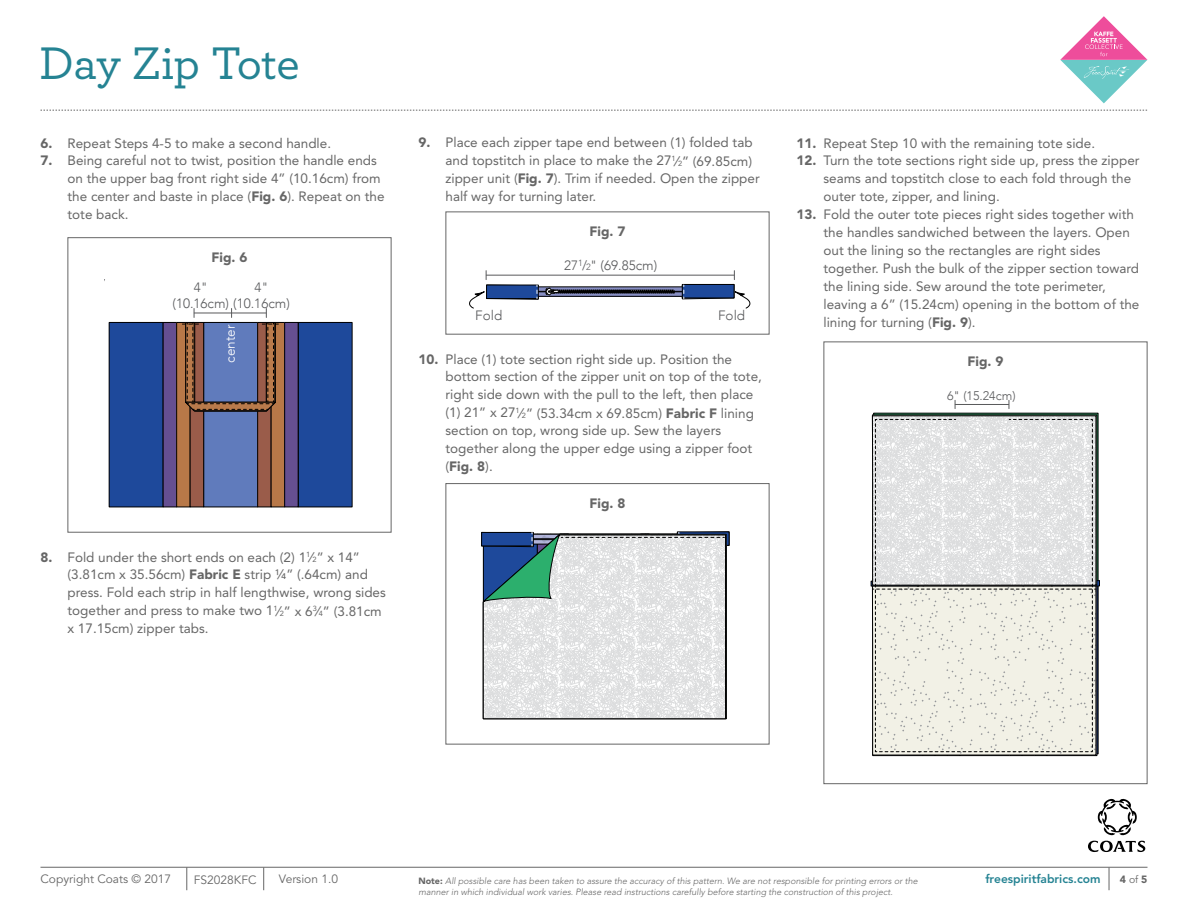
<style>
.page{position:relative;width:1188px;height:918px;background:#fff}
.page>*{position:absolute;margin:0;border:0;box-sizing:border-box;transform-origin:0 0}
.t1{font:500 48px "Archer";letter-spacing:-.015em;color:#258393}
.t2{font:13.5px/18px "Avenir LT Std";color:#666}
.t3{font:300 13.5px/16.2px "Avenir";color:#58595b}
.t4{font:900 13.5px "Avenir LT Std";color:#666}
.t5{font:300 13.5px "Avenir";color:#fff}
.t6{font:300 12.45px "Avenir";color:#58595b}
.t7{font:12px "Avenir LT Std";color:#666}
.t8{font:800 12px "Avenir LT Std";color:#258393}
.t9{font:900 10.5px "Avenir LT Std";color:#666}
.t10{font:italic 300 9px "Avenir LT Std";color:#666}
.s1{font-weight:900}
.s2{font-size:7.35px}
.s3{font-size:9px}
.s4{font-weight:900;font-style:normal}
.s5{font-weight:400}
</style>
<div class="page">
<svg style="left:40px;top:110px;width:1108px;height:1px"></svg>
<svg style="left:1109px;top:868px;width:1px;height:22px"></svg>
<svg style="left:187px;top:868px;width:1px;height:22px"></svg>
<svg style="left:263px;top:868px;width:1px;height:22px"></svg>
<hr style="left:40px;top:867px;width:1108px;height:1px;background:#666">
<svg style="left:1060px;top:16px;width:87px;height:87px"></svg>
<svg style="left:1088px;top:799px;width:57px;height:53px"></svg>
<div style="left:204px;top:322px;width:54px;height:185px;background:#607bbc"></div>
<div style="left:298px;top:322px;width:54px;height:185px;background:#1e499b"></div>
<div style="left:258px;top:322px;width:13px;height:185px;background:#9a5c4a"></div>
<div style="left:257px;top:322px;width:15px;height:185px;border:1px solid #000"></div>
<div style="left:271px;top:322px;width:14px;height:185px;background:#b87848"></div>
<div style="left:285px;top:322px;width:13px;height:185px;background:#654f91"></div>
<div style="left:284px;top:322px;width:15px;height:185px;border:1px solid #000"></div>
<div style="left:109px;top:322px;width:54px;height:185px;background:#1e499b"></div>
<div style="left:109px;top:322px;width:55px;height:185px;border:1px solid #000"></div>
<div style="left:163px;top:322px;width:14px;height:185px;background:#654f91"></div>
<div style="left:163px;top:322px;width:14px;height:185px;border:1px solid #000"></div>
<div style="left:177px;top:322px;width:13px;height:185px;background:#b87848"></div>
<div style="left:176px;top:322px;width:15px;height:185px;border:1px solid #000"></div>
<div style="left:190px;top:322px;width:14px;height:185px;background:#9a5c4a"></div>
<div style="left:190px;top:322px;width:14px;height:185px;border:1px solid #000"></div>
<svg style="left:182px;top:308px;width:96px;height:104px"></svg>
<div style="left:68px;top:237px;width:324px;height:296px;border:1px solid #666"></div>
<svg style="left:537px;top:287px;width:146px;height:4px"></svg>
<hr style="left:537px;top:292px;width:146px;height:4px;background:#878ec3">
<div style="left:536px;top:291px;width:147px;height:6px;border:1px solid #000"></div>
<hr style="left:486px;top:275px;width:248px;height:1px;background:#58595b">
<svg style="left:546px;top:288px;width:128px;height:7px"></svg>
<svg style="left:469px;top:271px;width:70px;height:38px"></svg>
<svg style="left:682px;top:271px;width:69px;height:38px"></svg>
<div style="left:446px;top:212px;width:324px;height:123px;border:1px solid #666"></div>
<svg style="left:482px;top:624px;width:244px;height:96px"></svg>
<svg style="left:481px;top:531px;width:249px;height:93px"></svg>
<div style="left:446px;top:483px;width:324px;height:262px;border:1px solid #666"></div>
<div style="left:871px;top:581px;width:48px;height:5px;border:1px solid #000"></div>
<div style="left:1051px;top:580px;width:49px;height:6px;border:1px solid #000"></div>
<svg style="left:872px;top:400px;width:227px;height:356px;background:#dfe0db"></svg>
<div style="left:824px;top:342px;width:324px;height:442px;border:1px solid #666"></div>
<h1 class="t1" style="left:39px;top:28px;width:262px">Day Zip Tote</h1>
<p class="t2" style="left:40px;top:134px;width:292px"><span class="s1">6.</span> Repeat Steps 4-5 to make a second handle.</p>
<p class="t2" style="left:68px;top:152px;width:319px;text-indent:-27px"><span class="s1">7.</span> Being careful not to twist, position the handle ends on the upper bag front right side 4” (10.16cm) from the center and baste in place (<span class="s1">Fig. 6</span>). Repeat on the tote back.</p>
<p class="t4" style="left:212px;top:249px;width:38px">Fig. 6</p>
<p class="t3" style="left:173px;top:279px;width:119px;text-indent:21px">4"<br>(10.16cm) (10.16cm)</p>
<p class="t3" style="left:255px;top:279px;width:16px">4"</p>
<p class="t5" style="left:222px;top:363px;width:40px;rotate:-90deg">center</p>
<p class="t2" style="left:67px;top:548px;width:320px;text-indent:-27px"><span class="s1">8.</span> Fold under the short ends on each (2) 1<sup>1</sup>⁄<span class="s2">2</span>” x 14” (3.81cm x 35.56cm) <span class="s1">Fabric E</span> strip ¼” (.64cm) and press. Fold each strip in half lengthwise, wrong sides together and press to make two 1<sup>1</sup>⁄<span class="s2">2</span>” x 6<sup>3</sup>⁄<span class="s2">4</span>” (3.81cm x 17.15cm) zipper tabs.</p>
<p class="t2" style="left:445px;top:134px;width:316px;text-indent:-27px"><span class="s1">9.</span> Place each zipper tape end between (1) folded tab and topstitch in place to make the 27<sup>1</sup>⁄<span class="s2">2</span>” (69.85cm) zipper unit (<span class="s1">Fig. 7</span>). Trim if needed. Open the zipper half way for turning later.</p>
<p class="t4" style="left:590px;top:223px;width:38px">Fig. 7</p>
<p class="t3" style="left:564px;top:257px;width:95px">27<sup>1</sup>/<span class="s3">2</span>" (69.85cm)</p>
<p class="t3" style="left:475px;top:308px;width:29px">Fold</p>
<p class="t3" style="left:718px;top:308px;width:29px">Fold</p>
<p class="t2" style="left:445px;top:350px;width:318px;text-indent:-27px"><span class="s1">10.</span> Place (1) tote section right side up. Position the bottom section of the zipper unit on top of the tote, right side down with the pull to the left, then place (1) 21” x 27<sup>1</sup>⁄<span class="s2">2</span>” (53.34cm x 69.85cm) <span class="s1">Fabric F</span> lining section on top, wrong side up. Sew the layers together along the upper edge using a zipper foot (<span class="s1">Fig. 8</span>).</p>
<p class="t4" style="left:589px;top:495px;width:38px">Fig. 8</p>
<p class="t2" style="left:796px;top:134px;width:300px"><span class="s1">11.</span> Repeat Step 10 with the remaining tote side.</p>
<p class="t2" style="left:823px;top:152px;width:318px;text-indent:-27px"><span class="s1">12.</span> Turn the tote sections right side up, press the zipper seams and topstitch close to each fold through the outer tote, zipper, and lining.</p>
<p class="t2" style="left:823px;top:206px;width:317px;text-indent:-27px"><span class="s1">13.</span> Fold the outer tote pieces right sides together with the handles sandwiched between the layers. Open out the lining so the rectangles are right sides together. Push the bulk of the zipper section toward the lining side. Sew around the tote perimeter, leaving a 6” (15.24cm) opening in the bottom of the lining for turning (<span class="s1">Fig. 9</span>).</p>
<p class="t4" style="left:968px;top:353px;width:38px">Fig. 9</p>
<p class="t6" style="left:947px;top:388px;width:70px">6" (15.24cm)</p>
<p class="t7" style="left:40px;top:872px;width:132px">Copyright Coats © 2017</p>
<p class="t7" style="left:194px;top:873px;width:64px">FS2028KFC</p>
<p class="t7" style="left:279px;top:872px;width:61px">Version 1.0</p>
<p class="t10" style="left:418px;top:876px;width:501px"><span class="s4">Note:</span> All possible care has been taken to assure the accuracy of this pattern. We are not responsible for printing errors or the</p>
<p class="t8" style="left:985px;top:872px;width:117px">freespiritfabrics.com</p>
<p class="t9" style="left:1120px;top:873px;width:29px">4 <span class="s5">of</span> 5</p>
<p class="t10" style="left:418px;top:887px;width:476px">manner in which individual work varies. Please read instructions carefully before starting the construction of this project.</p>
</div>
